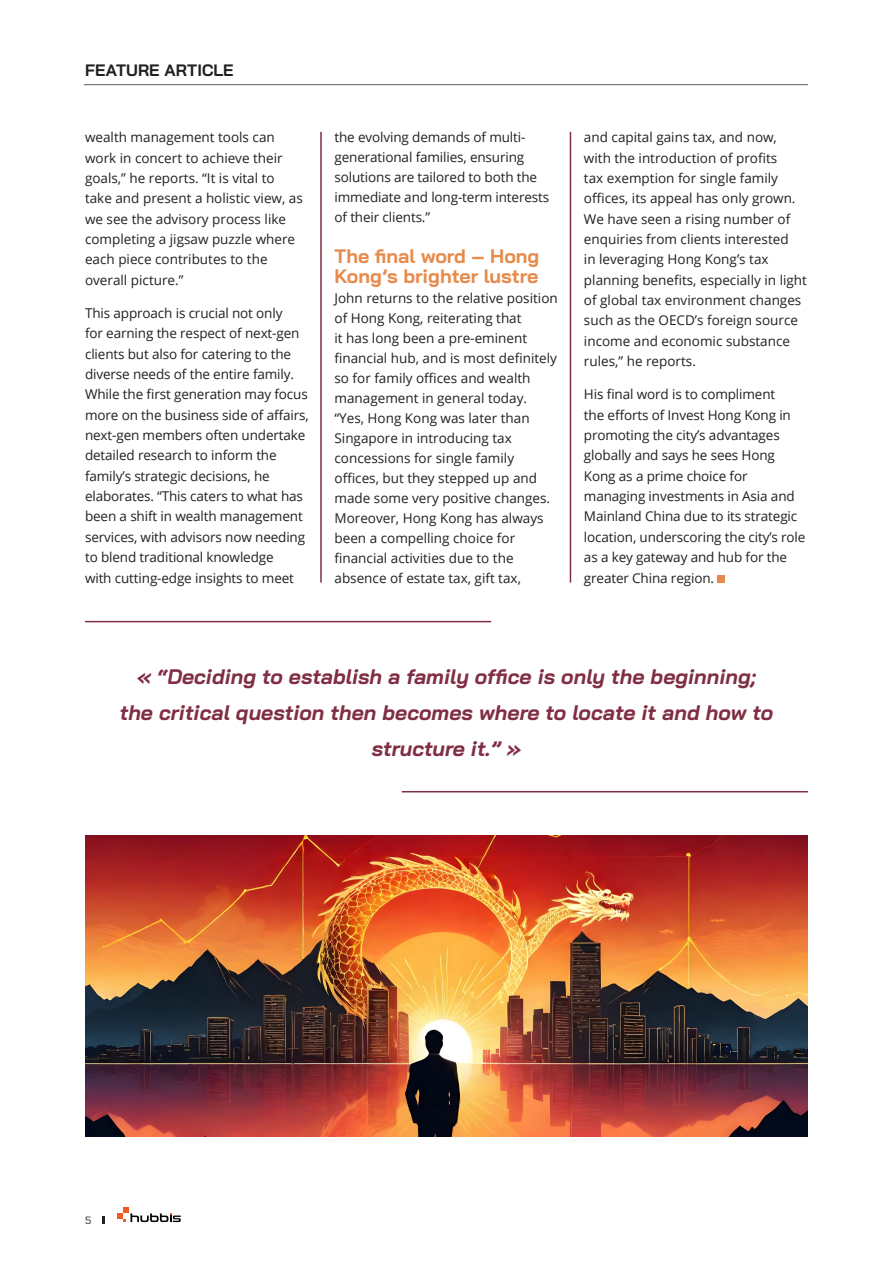
<style>
.page{position:relative;width:893px;height:1263px;background:#fff}
.page>*{position:absolute;margin:0;border:0;box-sizing:border-box;transform-origin:0 0}
.t1{font:italic 700 21px/36px "Bai Jamjuree";color:#802e44;text-align:center}
.subtitle{font:700 19.5px/20px "Bai Jamjuree";color:#e78b4d}
.t2{font:700 16.5px "Bai Jamjuree";letter-spacing:.005em;color:#231f20}
.content_style_no_hyphe{font:13.5px/20.4px "Open Sans";color:#231f20}
.t3{font:10.5px "Bai Jamjuree";color:#231f20}
</style>
<div class="page">
<svg style="left:117px;top:1207px;width:64px;height:15px"></svg>
<svg style="left:102px;top:1216px;width:2px;height:8px"></svg>
<hr style="left:85px;top:621px;width:406px;height:1px;background:#802e44">
<hr style="left:402px;top:791px;width:406px;height:1px;background:#802e44">
<div style="left:717px;top:575px;width:7px;height:8px;background:#e78b4d"></div>
<hr style="left:570px;top:132px;width:1px;height:451px;background:#802e44">
<hr style="left:320px;top:132px;width:2px;height:451px;background:#802e44">
<img style="left:85px;top:836px;width:723px;height:301px">
<hr style="left:84px;top:84px;width:724px;height:1px;background:#57585a">
<p class="t2" style="left:85px;top:60px;width:150px">FEATURE ARTICLE</p>
<p class="content_style_no_hyphe" style="left:85px;top:127px;width:219px">wealth management tools can work in concert to achieve their goals,” he reports. “It is vital to take and present a holistic view, as we see the advisory process like completing a jigsaw puzzle where each piece contributes to the overall picture.”</p>
<p class="content_style_no_hyphe" style="left:85px;top:302px;width:225px">This approach is crucial not only<br>for earning the respect of next-gen clients but also for catering to the diverse needs of the entire family.<br>While the first generation may focus more on the business side of affairs, next-gen members often undertake detailed research to inform the family’s strategic decisions, he elaborates. “This caters to what has been a shift in wealth management services, with advisors now needing to blend traditional knowledge<br>with cutting-edge insights to meet</p>
<p class="content_style_no_hyphe" style="left:334px;top:127px;width:216px;line-height:20px">the evolving demands of multi&shy;generational families, ensuring solutions are tailored to both the immediate and long-term interests of their clients.”</p>
<p class="subtitle" style="left:334px;top:246px;width:206px">The final word – Hong<br>Kong’s brighter lustre</p>
<p class="content_style_no_hyphe" style="left:334px;top:288px;width:225px;line-height:20px">John returns to the relative position of Hong Kong, reiterating that<br>it has long been a pre-eminent financial hub, and is most definitely so for family offices and wealth management in general today. “Yes, Hong Kong was later than<br>Singapore in introducing tax concessions for single family offices, but they stepped up and made some very positive changes.<br>Moreover, Hong Kong has always been a compelling choice for financial activities due to the absence of estate tax, gift tax,</p>
<p class="content_style_no_hyphe" style="left:584px;top:127px;width:224px">and capital gains tax, and now, with the introduction of profits<br>tax exemption for single family offices, its appeal has only grown.<br>We have seen a rising number of enquiries from clients interested<br>in leveraging Hong Kong’s tax planning benefits, especially in light of global tax environment changes such as the OECD’s foreign source income and economic substance rules,” he reports.</p>
<p class="content_style_no_hyphe" style="left:584px;top:384px;width:223px">His final word is to compliment<br>the efforts of Invest Hong Kong in promoting the city’s advantages globally and says he sees Hong<br>Kong as a prime choice for managing investments in Asia and<br>Mainland China due to its strategic location, underscoring the city’s role as a key gateway and hub for the greater China region.</p>
<p class="t1" style="left:120px;top:659px;width:655px">« “Deciding to establish a family office is only the beginning; the critical question then becomes where to locate it and how to structure it.” »</p>
<p class="t3" style="left:85px;top:1211px;width:8px">5</p>
</div>
